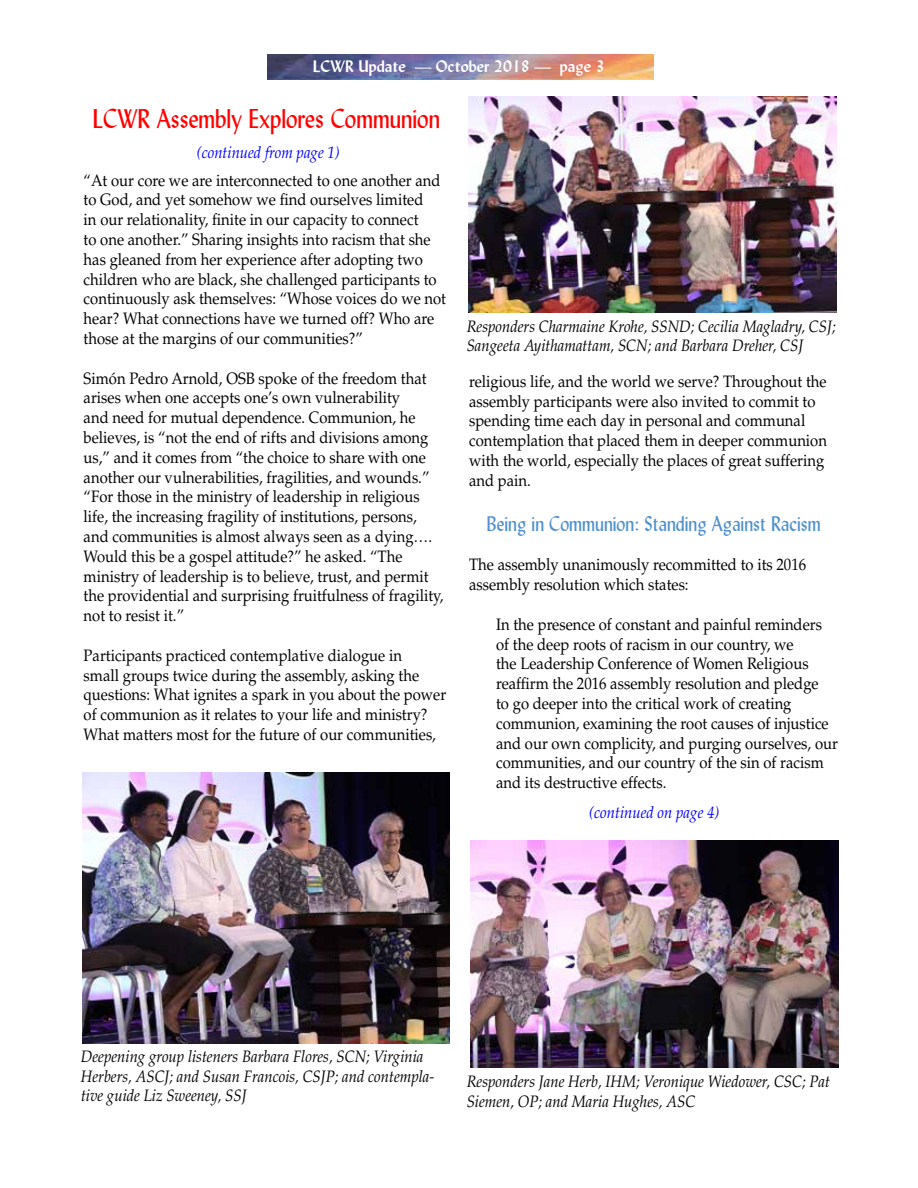
<style>
.page{position:relative;width:918px;height:1188px;background:#fff}
.page>*{position:absolute;margin:0;border:0;box-sizing:border-box;transform-origin:0 0}
.t1{font:27px "Lydian BT";color:#f00;scale:.9 1}
.t2{font:21px "Lydian BT";color:#5091cd;scale:.9 1}
.t3{font:16.5px/19.8px "Palatino LT Std";color:#000;scale:.9 1}
.t4{font:italic 16.5px/19.8px "Palatino LT Std";color:#000;scale:.9 1}
.t5{font:italic 16.5px "Palatino LT Std";color:#00f;scale:.9 1}
.t6{font:700 16.5px "Lydian BT";color:#fff}
</style>
<div class="page">
<img style="left:268px;top:54px;width:386px;height:26px">
<img style="left:82px;top:772px;width:368px;height:272px">
<img style="left:470px;top:840px;width:368px;height:227px">
<img style="left:468px;top:96px;width:369px;height:216px">
<p class="t6" style="left:313px;top:56px;width:293px">LCWR Update — October 2018 — page 3</p>
<h1 class="t1" style="left:93px;top:102px;width:388px">LCWR Assembly Explores Communion</h1>
<p class="t5" style="left:197px;top:142px;width:161px">(continued from page 1)</p>
<p class="t3" style="left:84px;top:170px;width:404px">“At our core we are interconnected to one another and to God, and yet somehow we find ourselves limited<br>in our relationality, finite in our capacity to connect<br>to one another.” Sharing insights into racism that she has gleaned from her experience after adopting two children who are black, she challenged participants to continuously ask themselves: “Whose voices do we not hear? What connections have we turned off? Who are those at the margins of our communities?”</p>
<p class="t3" style="left:84px;top:368px;width:401px">Simón Pedro Arnold, OSB spoke of the freedom that arises when one accepts one’s own vulnerability<br>and need for mutual dependence. Communion, he believes, is “not the end of rifts and divisions among us,” and it comes from “the choice to share with one another our vulnerabilities, fragilities, and wounds.” “For those in the ministry of leadership in religious life, the increasing fragility of institutions, persons, and communities is almost always seen as a dying….<br>Would this be a gospel attitude?” he asked. “The ministry of leadership is to believe, trust, and permit the providential and surprising fruitfulness of fragility, not to resist it.”</p>
<p class="t3" style="left:84px;top:646px;width:404px">Participants practiced contemplative dialogue in<br>small groups twice during the assembly, asking the questions: What ignites a spark in you about the power of communion as it relates to your life and ministry?<br>What matters most for the future of our communities,</p>
<p class="t4" style="left:467px;top:316px;width:412px">Responders Charmaine Krohe, SSND; Cecilia Magladry, CSJ;<br>Sangeeta Ayithamattam, SCN; and Barbara Dreher, CSJ</p>
<p class="t3" style="left:469px;top:371px;width:399px">religious life, and the world we serve? Throughout the assembly participants were also invited to commit to spending time each day in personal and communal contemplation that placed them in deeper communion with the world, especially the places of great suffering and pain.</p>
<p class="t2" style="left:486px;top:510px;width:373px">Being in Communion: Standing Against Racism</p>
<p class="t3" style="left:469px;top:555px;width:376px">The assembly unanimously recommitted to its 2016 assembly resolution which states:</p>
<p class="t3" style="left:496px;top:614px;width:381px">In the presence of constant and painful reminders of the deep roots of racism in our country, we<br>the Leadership Conference of Women Religious reaffirm the 2016 assembly resolution and pledge<br>to go deeper into the critical work of creating communion, examining the root causes of injustice and our own complicity, and purging ourselves, our communities, and our country of the sin of racism and its destructive effects.</p>
<p class="t5" style="left:589px;top:803px;width:146px">(continued on page 4)</p>
<p class="t4" style="left:81px;top:1047px;width:394px">Deepening group listeners Barbara Flores, SCN; Virginia<br>Herbers, ASCJ; and Susan Francois, CSJP; and contempla&shy;tive guide Liz Sweeney, SSJ</p>
<p class="t4" style="left:467px;top:1072px;width:405px">Responders Jane Herb, IHM; Veronique Wiedower, CSC; Pat<br>Siemen, OP; and Maria Hughes, ASC</p>
</div>
